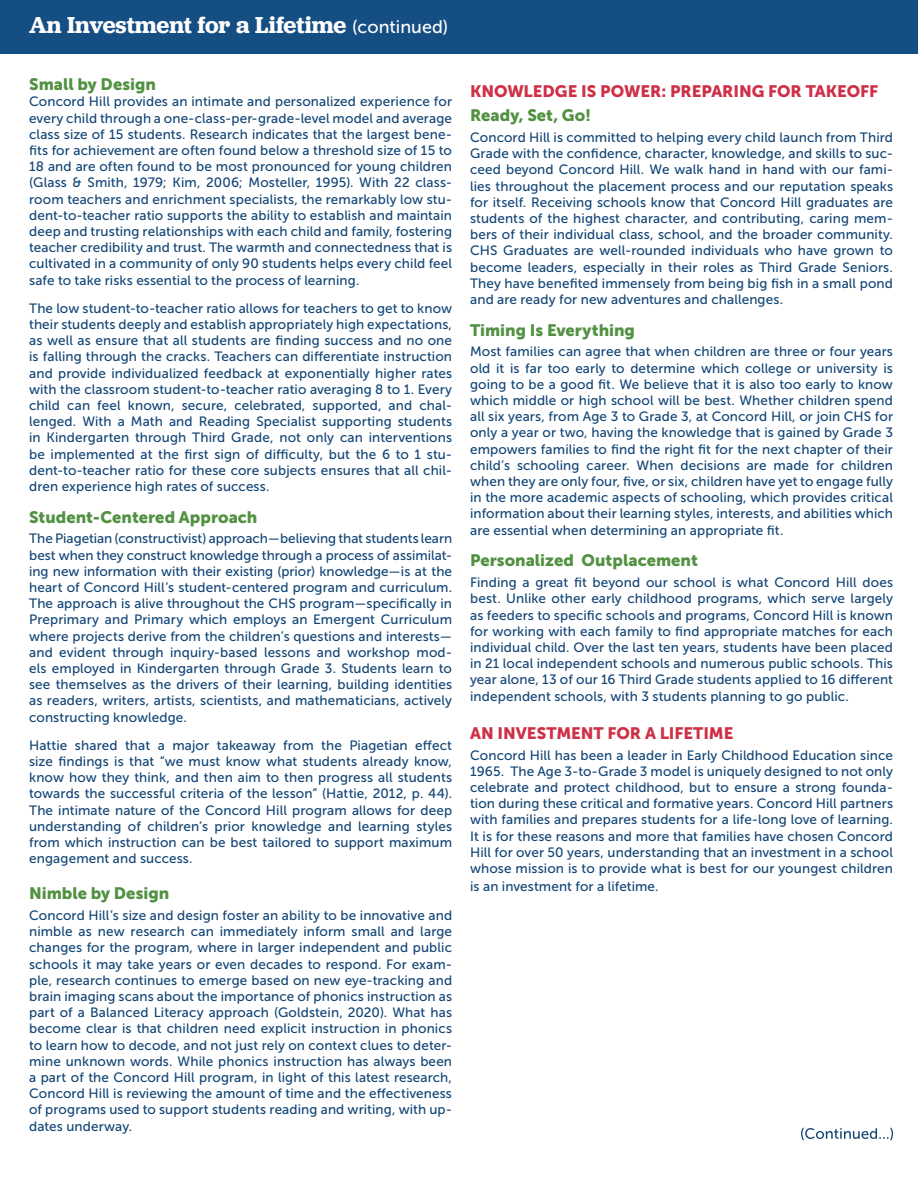
<style>
.page{position:relative;width:918px;height:1188px;background:#fff}
.page>*{position:absolute;margin:0;border:0;box-sizing:border-box;transform-origin:0 0}
.t1{font:600 24px "Jubilat";letter-spacing:-.005em;color:#fff}
.t2{font:16.5px "Museo Sans 900";color:#519141}
.t3{font:16.5px "Museo Sans 900";letter-spacing:-.005em;color:#ce3047}
.t4{font:13.5px/16.2px "Museo Sans 500";letter-spacing:.01em;color:#124575;text-align:justify}
.s1{font-family:"Museo Sans 500";font-weight:400;font-size:18px}
</style>
<div class="page">
<div style="left:0;top:0;width:918px;height:54px;background:#154e83"></div>
<svg style="left:801px;top:1128px;width:92px;height:12px"></svg>
<h1 class="t1" style="left:29px;top:10px;width:421px">An Investment for a Lifetime <span class="s1">(continued)</span></h1>
<p class="t2" style="left:29px;top:75px;width:128px">Small by Design</p>
<p class="t4" style="left:29px;top:94px;width:424px">Concord Hill provides an intimate and personalized experience for every child through a one-class-per-grade-level model and average class size of 15 students. Research indicates that the largest bene&shy;fits for achievement are often found below a threshold size of 15 to 18 and are often found to be most pronounced for young children (Glass &amp; Smith, 1979; Kim, 2006; Mosteller, 1995). With 22 class&shy;room teachers and enrichment specialists, the remarkably low stu&shy;dent-to-teacher ratio supports the ability to establish and maintain deep and trusting relationships with each child and family, fostering teacher credibility and trust. The warmth and connectedness that is cultivated in a community of only 90 students helps every child feel safe to take risks essential to the process of learning.</p>
<p class="t4" style="left:29px;top:300px;width:424px">The low student-to-teacher ratio allows for teachers to get to know their students deeply and establish appropriately high expectations, as well as ensure that all students are finding success and no one is falling through the cracks. Teachers can differentiate instruction and provide individualized feedback at exponentially higher rates with the classroom student-to-teacher ratio averaging 8 to 1. Every child can feel known, secure, celebrated, supported, and chal&shy;lenged. With a Math and Reading Specialist supporting students in Kindergarten through Third Grade, not only can interventions be implemented at the first sign of difficulty, but the 6 to 1 stu&shy;dent-to-teacher ratio for these core subjects ensures that all chil&shy;dren experience high rates of success.</p>
<p class="t2" style="left:29px;top:508px;width:230px">Student-Centered Approach</p>
<p class="t4" style="left:29px;top:531px;width:424px">The Piagetian (constructivist) approach—believing that students learn best when they construct knowledge through a process of assimilat&shy;ing new information with their existing (prior) knowledge—is at the heart of Concord Hill’s student-centered program and curriculum.<br>The approach is alive throughout the CHS program—specifically in Preprimary and Primary which employs an Emergent Curriculum where projects derive from the children’s questions and interests— and evident through inquiry-based lessons and workshop mod&shy;els employed in Kindergarten through Grade 3. Students learn to see themselves as the drivers of their learning, building identities as readers, writers, artists, scientists, and mathematicians, actively constructing knowledge.</p>
<p class="t4" style="left:29px;top:737px;width:424px">Hattie shared that a major takeaway from the Piagetian effect size findings is that “we must know what students already know, know how they think, and then aim to then progress all students towards the successful criteria of the lesson” (Hattie, 2012, p. 44).<br>The intimate nature of the Concord Hill program allows for deep understanding of children’s prior knowledge and learning styles from which instruction can be best tailored to support maximum engagement and success.</p>
<p class="t2" style="left:29px;top:884px;width:142px">Nimble by Design</p>
<p class="t4" style="left:29px;top:907px;width:424px">Concord Hill’s size and design foster an ability to be innovative and nimble as new research can immediately inform small and large changes for the program, where in larger independent and public schools it may take years or even decades to respond. For exam&shy;ple, research continues to emerge based on new eye-tracking and brain imaging scans about the importance of phonics instruction as part of a Balanced Literacy approach (Goldstein, 2020). What has become clear is that children need explicit instruction in phonics to learn how to decode, and not just rely on context clues to deter&shy;mine unknown words. While phonics instruction has always been a part of the Concord Hill program, in light of this latest research, Concord Hill is reviewing the amount of time and the effectiveness of programs used to support students reading and writing, with up&shy;dates underway.</p>
<p class="t3" style="left:470px;top:82px;width:410px">KNOWLEDGE IS POWER: PREPARING FOR TAKEOFF</p>
<p class="t2" style="left:470px;top:106px;width:123px">Ready, Set, Go!</p>
<p class="t4" style="left:470px;top:129px;width:424px">Concord Hill is committed to helping every child launch from Third Grade with the confidence, character, knowledge, and skills to suc&shy;ceed beyond Concord Hill. We walk hand in hand with our fami&shy;lies throughout the placement process and our reputation speaks for itself. Receiving schools know that Concord Hill graduates are students of the highest character, and contributing, caring mem&shy;bers of their individual class, school, and the broader community.<br>CHS Graduates are well-rounded individuals who have grown to become leaders, especially in their roles as Third Grade Seniors.<br>They have benefited immensely from being big fish in a small pond and are ready for new adventures and challenges.</p>
<p class="t2" style="left:470px;top:321px;width:166px">Timing Is Everything</p>
<p class="t4" style="left:470px;top:344px;width:424px">Most families can agree that when children are three or four years old it is far too early to determine which college or university is going to be a good fit. We believe that it is also too early to know which middle or high school will be best. Whether children spend all six years, from Age 3 to Grade 3, at Concord Hill, or join CHS for only a year or two, having the knowledge that is gained by Grade 3 empowers families to find the right fit for the next chapter of their child’s schooling career. When decisions are made for children when they are only four, five, or six, children have yet to engage fully in the more academic aspects of schooling, which provides critical information about their learning styles, interests, and abilities which are essential when determining an appropriate fit.</p>
<p class="t2" style="left:470px;top:551px;width:229px">Personalized Outplacement</p>
<p class="t4" style="left:470px;top:574px;width:425px">Finding a great fit beyond our school is what Concord Hill does best. Unlike other early childhood programs, which serve largely as feeders to specific schools and programs, Concord Hill is known for working with each family to find appropriate matches for each individual child. Over the last ten years, students have been placed in 21 local independent schools and numerous public schools. This year alone, 13 of our 16 Third Grade students applied to 16 different independent schools, with 3 students planning to go public.</p>
<p class="t3" style="left:470px;top:724px;width:265px">AN INVESTMENT FOR A LIFETIME</p>
<p class="t4" style="left:470px;top:747px;width:424px">Concord Hill has been a leader in Early Childhood Education since 1965. The Age 3-to-Grade 3 model is uniquely designed to not only celebrate and protect childhood, but to ensure a strong founda&shy;tion during these critical and formative years. Concord Hill partners with families and prepares students for a life-long love of learning.<br>It is for these reasons and more that families have chosen Concord Hill for over 50 years, understanding that an investment in a school whose mission is to provide what is best for our youngest children</p>
<p class="t4" style="left:470px;top:878px;width:190px">is an investment for a lifetime.</p>
</div>
